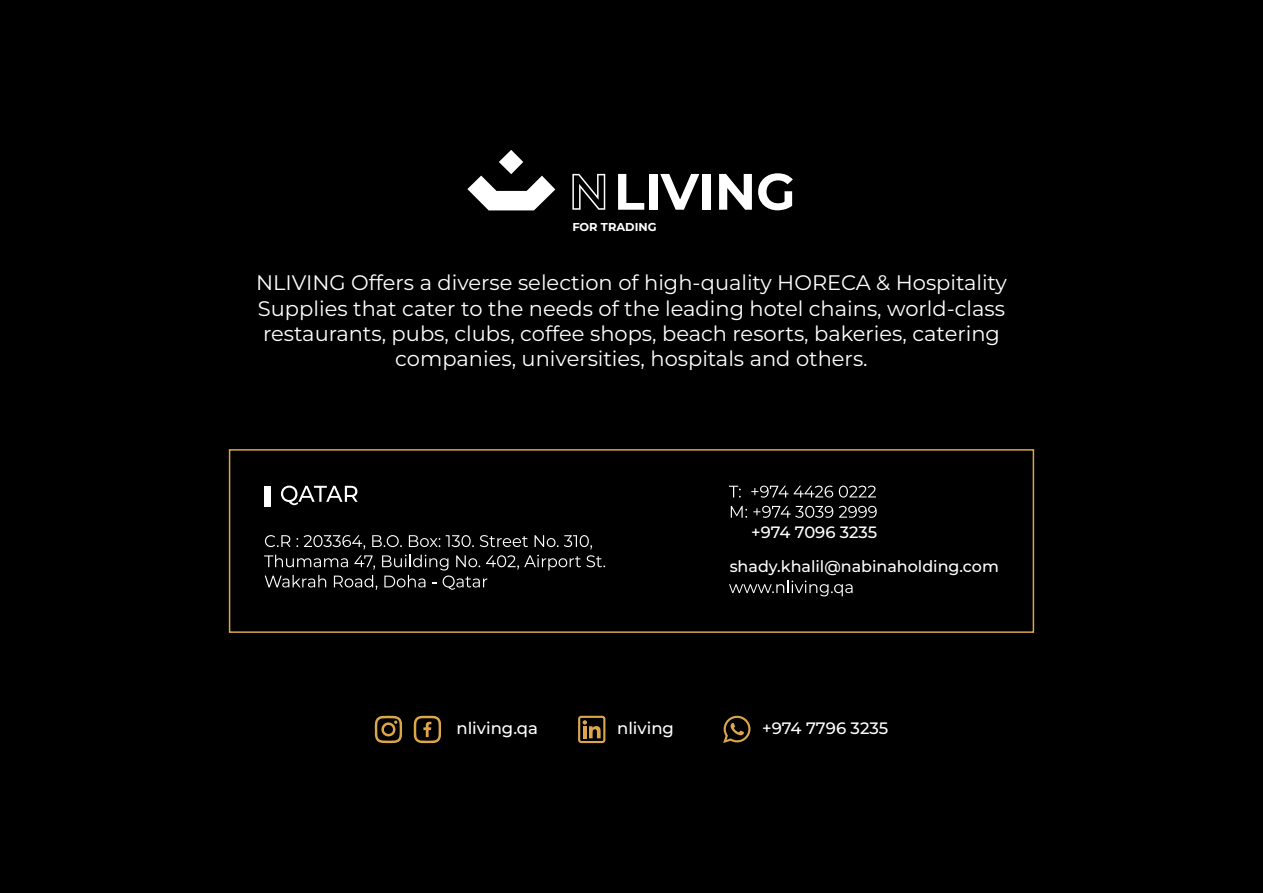
<style>
.page{position:relative;width:1263px;height:893px;background:#000}
.page>*{position:absolute;margin:0;border:0;box-sizing:border-box;transform-origin:0 0}
.t1{font:700 51.15px "Montserrat";color:#fff}
.t2{font:21px/25.2px "Montserrat";color:#fff;text-align:center}
.t3{font:500 16.5px "Montserrat";color:#fff}
.t4{font:500 16.35px "Montserrat";letter-spacing:-.005em;color:#fff}
.t5{font:500 15.9px "Montserrat";color:#fff}
.t6{font:700 11.4px "Montserrat";color:#fff}
</style>
<div class="page">
<svg style="left:467px;top:176px;width:88px;height:34px"></svg>
<svg style="left:499px;top:150px;width:24px;height:24px"></svg>
<svg style="left:572px;top:174px;width:33px;height:36px"></svg>
<svg style="left:374px;top:716px;width:28px;height:27px"></svg>
<svg style="left:414px;top:716px;width:27px;height:27px"></svg>
<svg style="left:578px;top:716px;width:27px;height:27px"></svg>
<svg style="left:723px;top:716px;width:27px;height:27px"></svg>
<svg style="left:729px;top:581px;width:123px;height:15px"></svg>
<svg style="left:729px;top:486px;width:12px;height:12px"></svg>
<svg style="left:751px;top:486px;width:37px;height:12px"></svg>
<svg style="left:794px;top:486px;width:39px;height:12px"></svg>
<svg style="left:839px;top:486px;width:37px;height:12px"></svg>
<svg style="left:731px;top:506px;width:16px;height:12px"></svg>
<svg style="left:753px;top:506px;width:80px;height:12px"></svg>
<svg style="left:839px;top:506px;width:38px;height:12px"></svg>
<svg style="left:281px;top:486px;width:77px;height:19px"></svg>
<svg style="left:265px;top:535px;width:25px;height:12px"></svg>
<svg style="left:304px;top:535px;width:61px;height:14px"></svg>
<svg style="left:372px;top:535px;width:30px;height:12px"></svg>
<svg style="left:409px;top:535px;width:31px;height:12px"></svg>
<svg style="left:446px;top:535px;width:28px;height:12px"></svg>
<svg style="left:480px;top:535px;width:48px;height:12px"></svg>
<svg style="left:535px;top:535px;width:57px;height:14px"></svg>
<svg style="left:264px;top:555px;width:341px;height:35px"></svg>
<div style="left:264px;top:486px;width:7px;height:20px;background:#fff"></div>
<div style="left:229px;top:449px;width:805px;height:184px;border:2px solid #dca64a"></div>
<h1 class="t1" style="left:614px;top:155px;width:183px">LIVING</h1>
<p class="t6" style="left:572px;top:219px;width:86px">FOR TRADING</p>
<p class="t2" style="left:256px;top:272px;width:752px">NLIVING Offers a diverse selection of high-quality HORECA &amp; Hospitality Supplies that cater to the needs of the leading hotel chains, world-class restaurants, pubs, clubs, coffee shops, beach resorts, bakeries, catering companies, universities, hospitals and others.</p>
<p class="t4" style="left:751px;top:521px;width:127px">+974 7096 3235</p>
<p class="t5" style="left:730px;top:556px;width:271px">shady.khalil@nabinaholding.com</p>
<p class="t3" style="left:456px;top:717px;width:83px">nliving.qa</p>
<p class="t3" style="left:617px;top:717px;width:58px">nliving</p>
<p class="t3" style="left:762px;top:717px;width:128px">+974 7796 3235</p>
</div>
